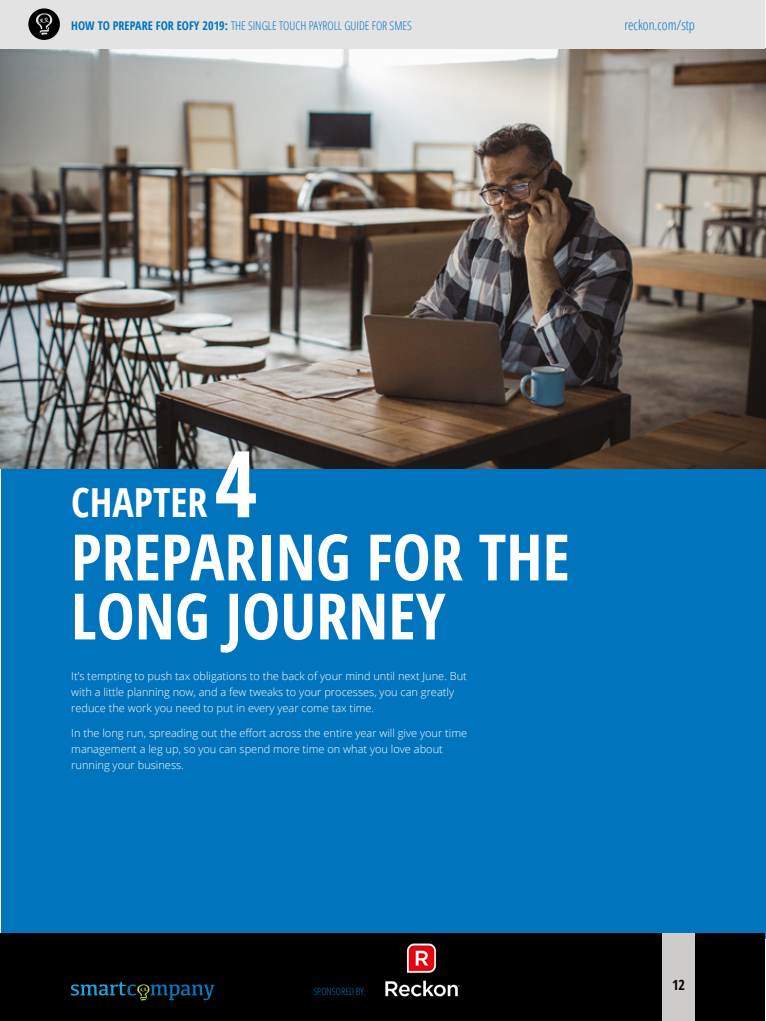
<style>
.page{position:relative;width:766px;height:1021px;background:#fff}
.page>*{position:absolute;margin:0;border:0;box-sizing:border-box;transform-origin:0 0}
.t1{font:700 condensed 92.2px "Open Sans";color:#fff}
.t2{font:700 condensed 64px/59px "Open Sans";color:#fff}
.t3{font:700 condensed 40px "Open Sans";color:#fff}
.t4{font:300 condensed 14px "Open Sans";color:#0075be}
.t5{font:700 condensed 14px "Open Sans";color:#000}
.t6{font:300 condensed 12px "Open Sans";color:#0075be}
.Body{font:300 11px/16px "Open Sans";color:#fff}
.t7{font:300 condensed 10px "Open Sans";color:#0075be}
.s1{font-weight:700}
</style>
<div class="page">
<div style="left:1px;top:440px;width:764px;height:498px;background:#0075be"></div>
<img style="left:0;top:48px;width:765px;height:420px">
<div style="left:0;top:933px;width:765px;height:87px;background:#000"></div>
<div style="left:662px;top:933px;width:32px;height:87px;background:#cdcccb"></div>
<svg style="left:71px;top:981px;width:143px;height:19px"></svg>
<div style="left:0;top:0;width:765px;height:48px;background:#e3e3e3"></div>
<svg style="left:28px;top:8px;width:32px;height:32px"></svg>
<img style="left:385px;top:943px;width:75px;height:54px">
<p class="t6" style="left:71px;top:17px;width:342px"><span class="s1">HOW TO PREPARE FOR EOFY 2019:</span> THE SINGLE TOUCH PAYROLL GUIDE FOR SMES</p>
<p class="t4" style="left:624px;top:15px;width:72px">reckon.com/stp</p>
<h2 class="t3" style="left:71px;top:475px;width:138px">CHAPTER</h2>
<h2 class="t1" style="left:214px;top:419px;width:44px">4</h2>
<h2 class="t2" style="left:71px;top:526px;width:500px">PREPARING FOR THE<br>LONG JOURNEY</h2>
<p class="Body" style="left:71px;top:668px;width:397px">It’s tempting to push tax obligations to the back of your mind until next June. But with a little planning now, and a few tweaks to your processes, you can greatly reduce the work you need to put in every year come tax time.</p>
<p class="Body" style="left:71px;top:724px;width:397px">In the long run, spreading out the effort across the entire year will give your time management a leg up, so you can spend more time on what you love about running your business.</p>
<p class="t7" style="left:313px;top:985px;width:54px">SPONSORED BY:</p>
<p class="t5" style="left:672px;top:974px;width:14px">12</p>
</div>
